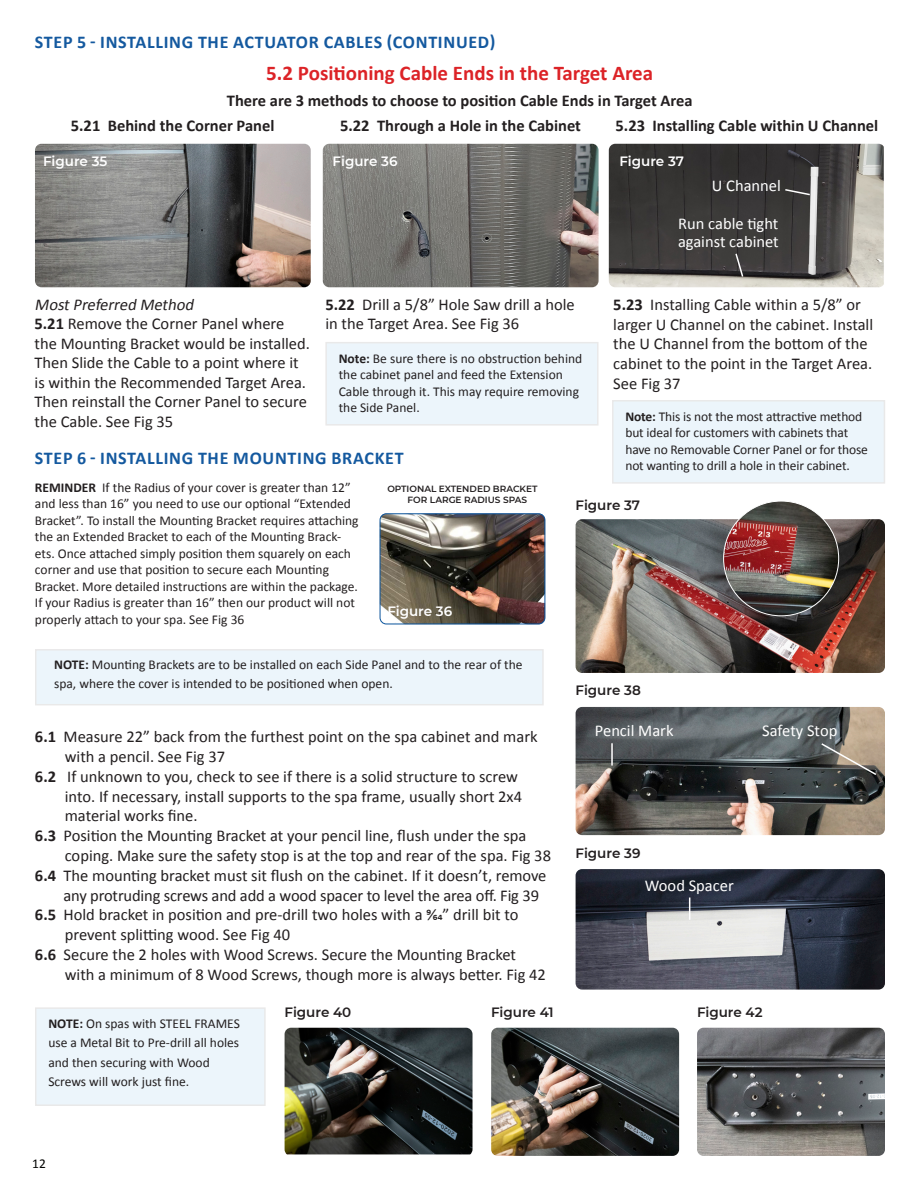
<style>
.page{position:relative;width:918px;height:1188px;background:#fff}
.page>*{position:absolute;margin:0;border:0;box-sizing:border-box;transform-origin:0 0}
.t1{font:700 21px "Calibri";color:#dc2327}
.t2{font:700 18px "Calibri";letter-spacing:.04em;color:#14599f}
.t3{font:16.5px/19.8px "Calibri";color:#231f20}
.t4{font:700 16.5px "Calibri";color:#231f20}
.t5{font:16.5px "Calibri";color:#fff}
.t6{font:italic 16.5px "Calibri";color:#231f20}
.t7{font:13.5px/16.5px "Calibri";color:#231f20}
.t8{font:600 13.5px "Montserrat";color:#231f20}
.t9{font:600 13.5px "Montserrat";color:#fff}
.t10{font:13.5px "Calibri";color:#040503}
.t11{font:600 9px "Montserrat";color:#231f20}
.s1{font-weight:700}
</style>
<div class="page">
<img style="left:35px;top:144px;width:276px;height:143px">
<img style="left:323px;top:144px;width:276px;height:143px">
<div style="left:326px;top:343px;width:272px;height:82px;background:#ecf5fb"></div>
<div style="left:613px;top:401px;width:271px;height:82px;background:#ecf5fb"></div>
<img style="left:609px;top:144px;width:275px;height:143px">
<img style="left:576px;top:519px;width:309px;height:154px">
<img style="left:576px;top:707px;width:309px;height:128px">
<img style="left:576px;top:869px;width:309px;height:121px">
<img style="left:285px;top:1028px;width:188px;height:126px">
<img style="left:697px;top:1028px;width:188px;height:128px">
<img style="left:491px;top:1028px;width:188px;height:128px">
<svg style="left:784px;top:188px;width:28px;height:8px"></svg>
<svg style="left:734px;top:252px;width:10px;height:26px"></svg>
<div style="left:36px;top:650px;width:507px;height:55px;background:#ecf5fb"></div>
<div style="left:36px;top:1008px;width:229px;height:97px;background:#ecf5fb"></div>
<svg style="left:820px;top:742px;width:58px;height:34px;background:#81796e"></svg>
<hr style="left:611px;top:743px;width:2px;height:23px;background:#fff">
<svg style="left:689px;top:898px;width:1px;height:22px"></svg>
<img style="left:724px;top:501px;width:115px;height:115px;border-radius:57px">
<img style="left:380px;top:514px;width:165px;height:110px">
<div style="left:380px;top:514px;width:165px;height:110px;border:1px solid #09539c;border-radius:6px"></div>
<p class="t2" style="left:35px;top:29px;width:462px">STEP 5 - INSTALLING THE ACTUATOR CABLES (CONTINUED)</p>
<p class="t1" style="left:266px;top:58px;width:388px">5.2 Positioning Cable Ends in the Target Area</p>
<p class="t4" style="left:227px;top:89px;width:467px">There are 3 methods to choose to position Cable Ends in Target Area</p>
<p class="t4" style="left:71px;top:114px;width:205px">5.21 Behind the Corner Panel</p>
<p class="t4" style="left:340px;top:114px;width:242px">5.22 Through a Hole in the Cabinet</p>
<p class="t4" style="left:616px;top:114px;width:264px">5.23 Installing Cable within U Channel</p>
<p class="t9" style="left:43px;top:152px;width:66px">Figure 35</p>
<p class="t9" style="left:333px;top:152px;width:66px">Figure 36</p>
<p class="t9" style="left:620px;top:152px;width:66px">Figure 37</p>
<p class="t5" style="left:712px;top:174px;width:71px">U Channel</p>
<p class="t5" style="left:678px;top:213px;width:102px">Run cable tight</p>
<p class="t5" style="left:678px;top:231px;width:102px">against cabinet</p>
<p class="t3" style="left:325px;top:294px;width:251px"><span class="s1">5.22</span> Drill a 5/8” Hole Saw drill a hole</p>
<p class="t3" style="left:325px;top:313px;width:195px">in the Target Area. See Fig 36</p>
<p class="t3" style="left:613px;top:294px;width:261px"><span class="s1">5.23</span> Installing Cable within a 5/8” or larger U Channel on the cabinet. Install the U Channel from the bottom of the cabinet to the point in the Target Area.<br>See Fig 37</p>
<p class="t6" style="left:35px;top:293px;width:164px">MostPreferred Method</p>
<p class="t3" style="left:35px;top:313px;width:251px"><span class="s1">5.21</span> Remove the Corner Panel where</p>
<p class="t3" style="left:35px;top:333px;width:277px">the Mounting Bracket would be installed.<br>Then Slide the Cable to a point where it is within the Recommended Target Area.<br>Then reinstall the Corner Panel to secure</p>
<p class="t3" style="left:35px;top:411px;width:140px">the Cable. See Fig 35</p>
<p class="t7" style="left:339px;top:350px;width:245px"><span class="s1">Note:</span> Be sure there is no obstruction behind the cabinet panel and feed the Extension Cable through it. This may require removing the Side Panel.</p>
<p class="t7" style="left:625px;top:408px;width:244px"><span class="s1">Note:</span> This is not the most attractive method but ideal for customers with cabinets that have no Removable Corner Panel or for those not wanting to drill a hole in their cabinet.</p>
<p class="t2" style="left:35px;top:445px;width:370px">STEP 6 - INSTALLING THE MOUNTING BRACKET</p>
<p class="t7" style="left:35px;top:479px;width:325px"><span class="s1">REMINDER</span> If the Radius of your cover is greater than 12” and less than 16” you need to use our optional “Extended Bracket”. To install the Mounting Bracket requires attaching the an Extended Bracket to each of the Mounting Brack&shy;ets. Once attached simply position them squarely on each corner and use that position to secure each Mounting Bracket. More detailed instructions are within the package.<br>If your Radius is greater than 16” then our product will not properly attach to your spa. See Fig 36</p>
<p class="t11" style="left:387px;top:482px;width:152px">OPTIONAL EXTENDED BRACKET</p>
<p class="t11" style="left:408px;top:493px;width:121px">FOR LARGE RADIUS SPAS</p>
<p class="t8" style="left:576px;top:496px;width:66px">Figure 37</p>
<p class="t9" style="left:387px;top:602px;width:66px">Figure 36</p>
<p class="t7" style="left:54px;top:654px;width:470px;line-height:19.5px"><span class="s1">NOTE:</span> Mounting Brackets are to be installed on each Side Panel and to the rear of the spa, where the cover is intended to be positioned when open.</p>
<p class="t3" style="left:35px;top:726px;width:504px"><span class="s1">6.1</span> Measure 22” back from the furthest point on the spa cabinet and mark</p>
<p class="t3" style="left:65px;top:746px;width:162px">with a pencil. See Fig 37</p>
<p class="t3" style="left:35px;top:766px;width:485px"><span class="s1">6.2</span> If unknown to you, check to see if there is a solid structure to screw</p>
<p class="t3" style="left:65px;top:786px;width:459px">into. If necessary, install supports to the spa frame, usually short 2x4</p>
<p class="t3" style="left:65px;top:806px;width:134px">material works fine.</p>
<p class="t3" style="left:35px;top:825px;width:493px"><span class="s1">6.3</span> Position the Mounting Bracket at your pencil line, flush under the spa</p>
<p class="t3" style="left:65px;top:845px;width:488px">coping. Make sure the safety stop is at the top and rear of the spa. Fig 38</p>
<p class="t3" style="left:35px;top:865px;width:513px"><span class="s1">6.4</span> The mounting bracket must sit flush on the cabinet. If it doesn’t, remove</p>
<p class="t3" style="left:63px;top:885px;width:477px">any protruding screws and add a wood spacer to level the area off. Fig 39</p>
<p class="t3" style="left:35px;top:905px;width:485px"><span class="s1">6.5</span> Hold bracket in position and pre-drill two holes with a 9/64” drill bit to</p>
<p class="t3" style="left:65px;top:924px;width:227px">prevent splitting wood. See Fig 40</p>
<p class="t3" style="left:35px;top:944px;width:483px"><span class="s1">6.6</span> Secure the 2 holes with Wood Screws. Secure the Mounting Bracket</p>
<p class="t3" style="left:65px;top:964px;width:483px">with a minimum of 8 Wood Screws, though more is always better. Fig 42</p>
<p class="t7" style="left:48px;top:1013px;width:193px;line-height:19.5px"><span class="s1">NOTE:</span> On spas with STEEL FRAMES use a Metal Bit to Pre-drill all holes and then securing with Wood<br>Screws will work just fine.</p>
<p class="t8" style="left:576px;top:681px;width:67px">Figure 38</p>
<p class="t5" style="left:762px;top:719px;width:77px">Safety Stop</p>
<p class="t5" style="left:595px;top:720px;width:80px">Pencil Mark</p>
<p class="t8" style="left:576px;top:844px;width:66px">Figure 39</p>
<p class="t5" style="left:645px;top:874px;width:90px">Wood Spacer</p>
<p class="t8" style="left:285px;top:1003px;width:68px">Figure 40</p>
<p class="t8" style="left:491px;top:1003px;width:64px">Figure 41</p>
<p class="t8" style="left:697px;top:1003px;width:67px">Figure 42</p>
<p class="t10" style="left:32px;top:1154px;width:15px">12</p>
</div>
